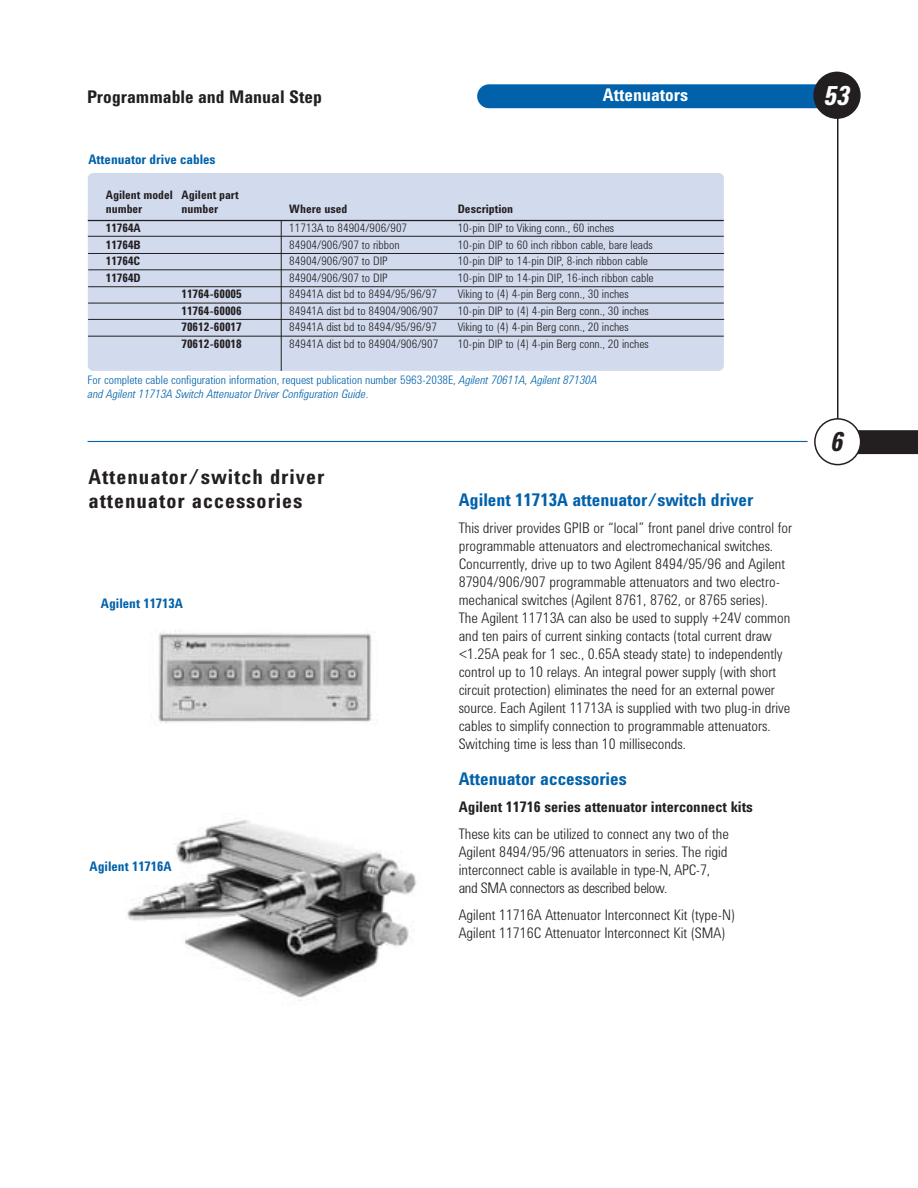
<style>
.page{position:relative;width:918px;height:1188px;background:#fff}
.page>*{position:absolute;margin:0;border:0;box-sizing:border-box;transform-origin:0 0}
.t1{font:italic 700 27px "Agilent Cond";color:#fff}
.t2{font:italic 700 27px "Agilent Cond";color:#231f20}
.t3{font:700 21px/24px "Agilent Cond";letter-spacing:.045em;color:#231f20}
.t4{font:700 18px "Agilent Cond";color:#0161aa}
.t5{font:700 18px "Agilent Cond";color:#231f20}
.t6{font:700 18px "Agilent Cond";color:#fff}
.t7{font:300 15px/18px "Agilent Cond";color:#231f20}
.t8{font:700 15px "Agilent Cond";color:#231f20}
.t9{font:700 13.5px "Agilent Cond";color:#0161aa}
.t10{font:300 12px "Agilent Cond";color:#231f20}
.t11{font:italic 300 12px/13.5px "Agilent Cond";color:#0161aa}
.t12{font:700 12px/13.5px "Agilent Cond";color:#231f20}
.s1{font-style:normal}
</style>
<div class="page">
<hr style="left:837px;top:74px;width:1px;height:358px;background:#231f20">
<div style="left:477px;top:84px;width:362px;height:24px;background:#0161aa;border-radius:12px"></div>
<svg style="left:813px;top:72px;width:48px;height:47px"></svg>
<svg style="left:814px;top:418px;width:104px;height:47px"></svg>
<hr style="left:88px;top:441px;width:720px;height:1px;background:#0161aa">
<div style="left:88px;top:173px;width:636px;height:198px;background:#d2dbee;border-radius:5px"></div>
<hr style="left:88px;top:220px;width:636px;height:1px;background:#231f20">
<hr style="left:88px;top:236px;width:636px;height:1px;background:#231f20">
<hr style="left:88px;top:253px;width:636px;height:1px;background:#231f20">
<hr style="left:88px;top:269px;width:636px;height:1px;background:#231f20">
<hr style="left:88px;top:286px;width:636px;height:1px;background:#231f20">
<hr style="left:88px;top:303px;width:636px;height:1px;background:#231f20">
<hr style="left:88px;top:319px;width:636px;height:1px;background:#231f20">
<hr style="left:88px;top:336px;width:636px;height:1px;background:#231f20">
<img style="left:158px;top:630px;width:214px;height:93px">
<img style="left:127px;top:820px;width:290px;height:181px">
<hr style="left:281px;top:220px;width:1px;height:151px;background:#231f20">
<p class="t5" style="left:87px;top:90px;width:236px">Programmable and Manual Step</p>
<p class="t6" style="left:603px;top:88px;width:87px">Attenuators</p>
<h1 class="t1" style="left:823px;top:86px;width:27px">53</h1>
<p class="t9" style="left:88px;top:154px;width:129px">Attenuator drive cables</p>
<p class="t12" style="left:106px;top:190px;width:134px">Agilent model Agilent part number</p>
<p class="t12" style="left:182px;top:203px;width:38px">number</p>
<p class="t12" style="left:289px;top:203px;width:60px">Where used</p>
<p class="t12" style="left:458px;top:203px;width:57px">Description</p>
<p class="t12" style="left:106px;top:223px;width:37px">11764A</p>
<p class="t10" style="left:289px;top:224px;width:119px">11713A to 84904/906/907</p>
<p class="t10" style="left:458px;top:224px;width:158px">10-pin DIP to Viking conn., 60 inches</p>
<p class="t12" style="left:106px;top:239px;width:36px">11764B</p>
<p class="t10" style="left:289px;top:240px;width:112px">84904/906/907 to ribbon</p>
<p class="t10" style="left:458px;top:240px;width:196px">10-pin DIP to 60 inch ribbon cable, bare leads</p>
<p class="t12" style="left:106px;top:256px;width:36px">11764C</p>
<p class="t10" style="left:289px;top:257px;width:100px">84904/906/907 to DIP</p>
<p class="t10" style="left:458px;top:257px;width:192px">10-pin DIP to 14-pin DIP, 8-inch ribbon cable</p>
<p class="t12" style="left:106px;top:272px;width:37px">11764D</p>
<p class="t10" style="left:289px;top:273px;width:100px">84904/906/907 to DIP</p>
<p class="t10" style="left:458px;top:273px;width:198px">10-pin DIP to 14-pin DIP, 16-inch ribbon cable</p>
<p class="t12" style="left:182px;top:289px;width:62px">11764-60005</p>
<p class="t10" style="left:289px;top:290px;width:149px">84941A dist bd to 8494/95/96/97</p>
<p class="t10" style="left:458px;top:290px;width:172px">Viking to (4) 4-pin Berg conn., 30 inches</p>
<p class="t12" style="left:182px;top:305px;width:62px">11764-60006</p>
<p class="t10" style="left:289px;top:306px;width:150px">84941A dist bd to 84904/906/907</p>
<p class="t10" style="left:458px;top:306px;width:193px">10-pin DIP to (4) 4-pin Berg conn., 30 inches</p>
<p class="t12" style="left:182px;top:322px;width:62px">70612-60017</p>
<p class="t10" style="left:289px;top:323px;width:149px">84941A dist bd to 8494/95/96/97</p>
<p class="t10" style="left:458px;top:323px;width:172px">Viking to (4) 4-pin Berg conn., 20 inches</p>
<p class="t12" style="left:182px;top:338px;width:62px">70612-60018</p>
<p class="t10" style="left:289px;top:339px;width:150px">84941A dist bd to 84904/906/907</p>
<p class="t10" style="left:458px;top:339px;width:193px">10-pin DIP to (4) 4-pin Berg conn., 20 inches</p>
<p class="t11" style="left:87px;top:374px;width:511px"><span class="s1">For complete cable configuration information, request publication number 5963-2038E,</span> Agilent 70611A, Agilent 87130A and Agilent 11713A Switch Attenuator Driver Configuration Guide<span class="s1">.</span></p>
<h2 class="t3" style="left:88px;top:466px;width:237px">Attenuator/switch driver attenuator accessories</h2>
<p class="t9" style="left:101px;top:599px;width:83px">Agilent 11713A</p>
<p class="t9" style="left:90px;top:862px;width:83px">Agilent 11716A</p>
<p class="t4" style="left:459px;top:493px;width:296px">Agilent 11713A attenuator/switch driver</p>
<p class="t7" style="left:459px;top:520px;width:335px">This driver provides GPIB or “local” front panel drive control for programmable attenuators and electromechanical switches.<br>Concurrently, drive up to two Agilent 8494/95/96 and Agilent 87904/906/907 programmable attenuators and two electro&shy;mechanical switches (Agilent 8761, 8762, or 8765 series).<br>The Agilent 11713A can also be used to supply +24V common and ten pairs of current sinking contacts (total current draw &lt;1.25A peak for 1 sec., 0.65A steady state) to independently control up to 10 relays. An integral power supply (with short circuit protection) eliminates the need for an external power source. Each Agilent 11713A is supplied with two plug-in drive cables to simplify connection to programmable attenuators.<br>Switching time is less than 10 milliseconds.</p>
<p class="t4" style="left:459px;top:772px;width:170px">Attenuator accessories</p>
<p class="t8" style="left:459px;top:801px;width:296px">Agilent 11716 series attenuator interconnect kits</p>
<p class="t7" style="left:459px;top:826px;width:272px">These kits can be utilized to connect any two of the Agilent 8494/95/96 attenuators in series. The rigid interconnect cable is available in type-N, APC-7, and SMA connectors as described below.</p>
<p class="t7" style="left:459px;top:907px;width:278px">Agilent 11716A Attenuator Interconnect Kit (type-N)<br>Agilent 11716C Attenuator Interconnect Kit (SMA)</p>
<h1 class="t2" style="left:830px;top:432px;width:14px">6</h1>
</div>
